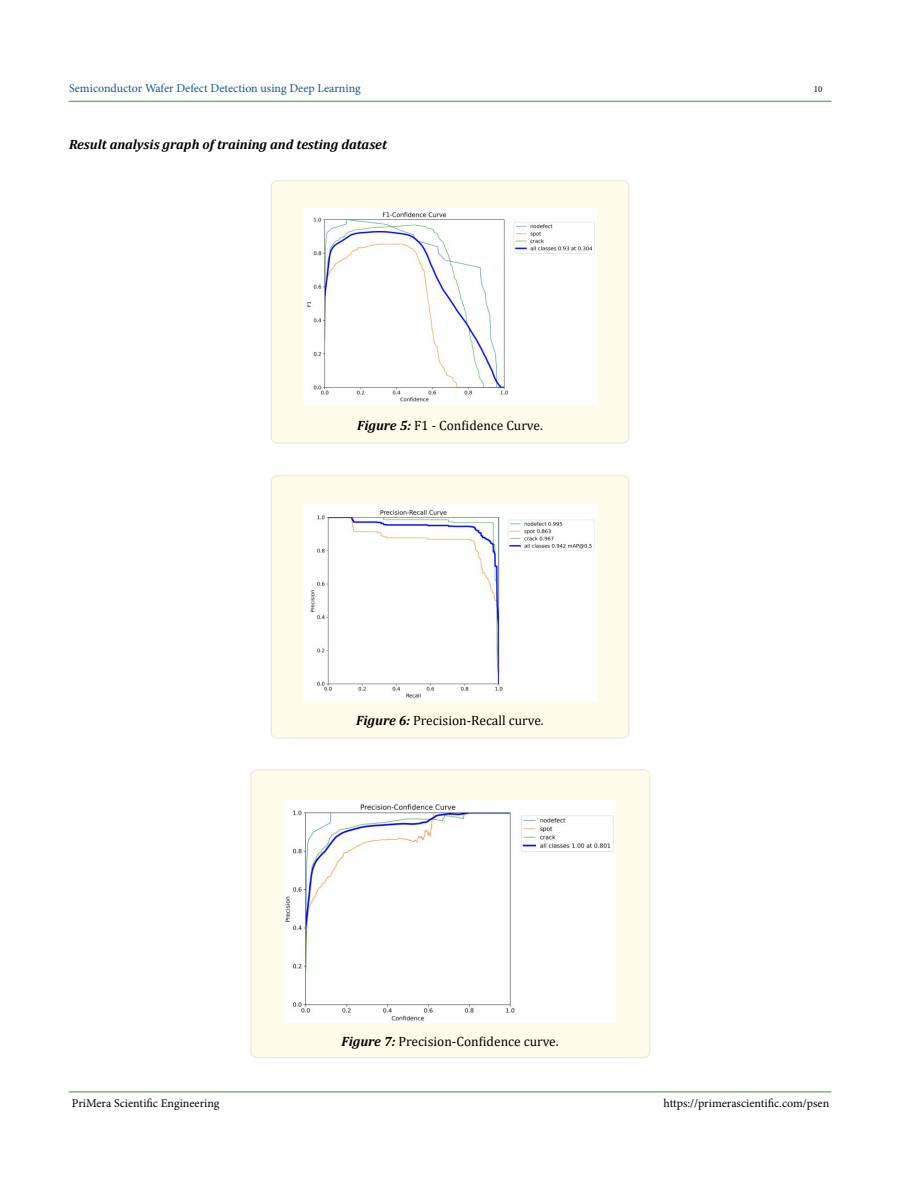
<style>
.page{position:relative;width:900px;height:1188px;background:#fff}
.page>*{position:absolute;margin:0;border:0;box-sizing:border-box;transform-origin:0 0}
.t1{font:13.5px "Cambria";color:#000}
.t2{font:italic 700 13.5px "Cambria";color:#000}
.t3{font:12px "Minion Pro";color:#000}
.t4{font:12px "Minion Pro";color:#15588c}
.t5{font:9px "Minion Pro";color:#000}
.s1{font-weight:700;font-style:italic}
</style>
<div class="page">
<hr style="left:69px;top:1092px;width:762px;height:1px;background:#393">
<hr style="left:69px;top:101px;width:762px;height:1px;background:#393">
<div style="left:271px;top:181px;width:358px;height:262px;background:#fffde9;border-radius:6px"></div>
<div style="left:270px;top:180px;width:360px;height:264px;border:2px solid #eeece1;border-radius:6px"></div>
<img style="left:303px;top:208px;width:294px;height:197px">
<div style="left:271px;top:476px;width:358px;height:262px;background:#fffde9;border-radius:6px"></div>
<div style="left:270px;top:475px;width:360px;height:264px;border:2px solid #eeece1;border-radius:6px"></div>
<img style="left:303px;top:505px;width:294px;height:197px">
<div style="left:251px;top:770px;width:399px;height:288px;background:#fffde9;border-radius:6px"></div>
<div style="left:250px;top:769px;width:400px;height:289px;border:2px solid #eeece1;border-radius:6px"></div>
<img style="left:284px;top:801px;width:332px;height:221px">
<p class="t4" style="left:69px;top:80px;width:293px">Semiconductor Wafer Defect Detection using Deep Learning</p>
<p class="t5" style="left:814px;top:83px;width:10px">10</p>
<p class="t2" style="left:69px;top:134px;width:319px">Result analysis graph of training and testing dataset</p>
<p class="t1" style="left:357px;top:417px;width:187px"><span class="s1">Figure 5:</span> F1 - Confidence Curve.</p>
<p class="t1" style="left:356px;top:712px;width:189px"><span class="s1">Figure 6:</span> Precision-Recall curve.</p>
<p class="t1" style="left:341px;top:1033px;width:219px"><span class="s1">Figure 7:</span> Precision-Confidence curve.</p>
<p class="t3" style="left:72px;top:1095px;width:149px">PriMera Scientific Engineering</p>
<p class="t3" style="left:664px;top:1095px;width:167px">https://primerascientific.com/psen</p>
</div>
